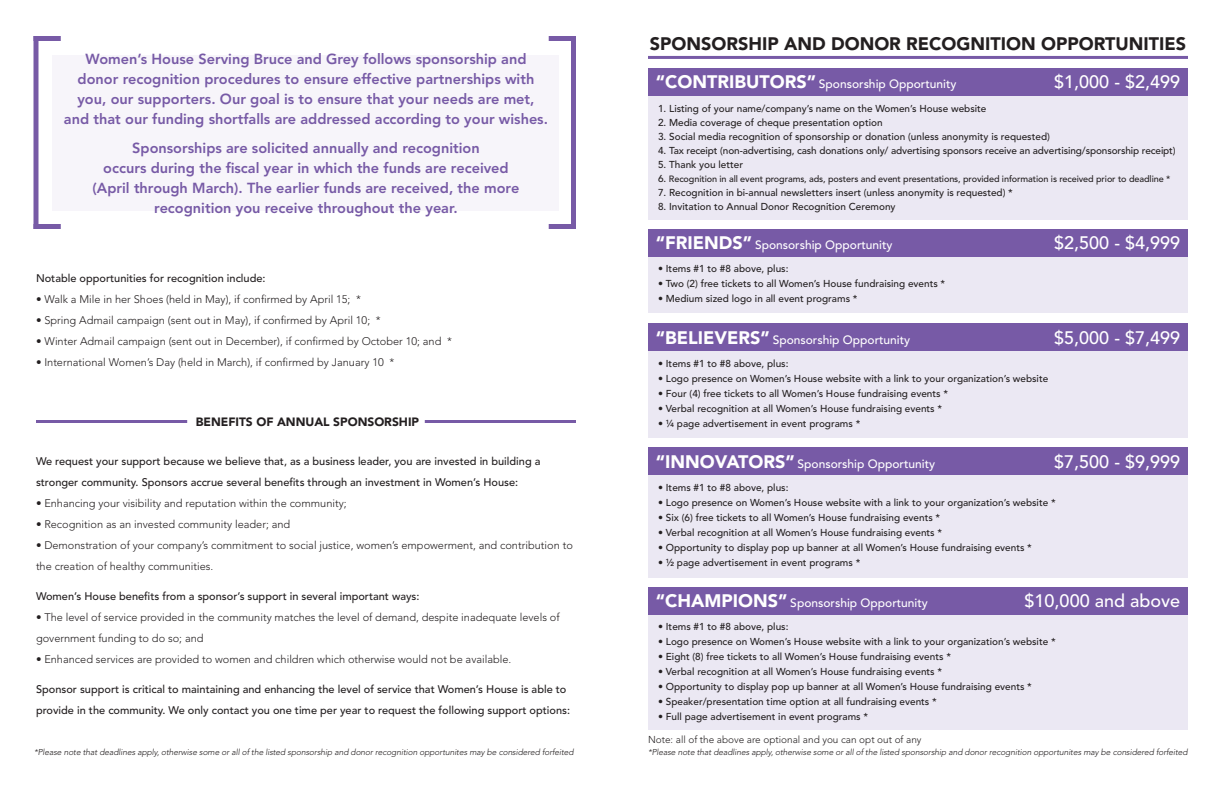
<style>
.page{position:relative;width:1224px;height:792px;background:#fff}
.page>*{position:absolute;margin:0;border:0;box-sizing:border-box;transform-origin:0 0}
.t1{font:500 18px "Avenir LT Std";color:#fff}
.t2{font:900 18px "Avenir LT Std";color:#231f20}
.t3{font:800 14.5px/20px "Avenir LT Std";color:#775aa6;text-align:center}
.t4{font:500 12px "Avenir LT Std";color:#fff}
.t5{font:900 12px "Avenir LT Std";color:#231f20}
.t6{font:300 11px/21px "Avenir LT Std";color:#231f20}
.t7{font:500 11px/21px "Avenir LT Std";color:#231f20}
.t8{font:500 10px "Avenir LT Std";color:#231f20}
.t9{font:300 10px "Avenir LT Std";color:#231f20}
.t10{font:500 9.1px "Avenir LT Std";letter-spacing:-.01em;color:#231f20}
.t11{font:italic 300 8.5px "Avenir LT Std";letter-spacing:-.01em;color:#231f20}
.s1{font-weight:900;font-size:18px}
.s2{font-size:10px}
</style>
<div class="page">
<div style="left:52px;top:55px;width:507px;height:155px;background:#f7f5fa"></div>
<div style="left:648px;top:614px;width:540px;height:116px;background:#ebe8f3"></div>
<div style="left:648px;top:95px;width:540px;height:125px;background:#ebe8f3"></div>
<div style="left:648px;top:351px;width:540px;height:87px;background:#ebe8f3"></div>
<div style="left:648px;top:475px;width:540px;height:102px;background:#ebe8f3"></div>
<div style="left:648px;top:256px;width:540px;height:57px;background:#ebe8f3"></div>
<div style="left:648px;top:587px;width:540px;height:27px;background:#775aa6"></div>
<div style="left:648px;top:68px;width:540px;height:27px;background:#775aa6"></div>
<div style="left:648px;top:448px;width:540px;height:27px;background:#775aa6"></div>
<div style="left:648px;top:324px;width:540px;height:27px;background:#775aa6"></div>
<div style="left:648px;top:229px;width:540px;height:27px;background:#775aa6"></div>
<hr style="left:648px;top:56px;width:540px;height:3px;background:#775aa6">
<hr style="left:34px;top:36px;width:4px;height:193px;background:#775aa6">
<div style="left:34px;top:224px;width:27px;height:5px;background:#775aa6"></div>
<div style="left:34px;top:36px;width:27px;height:5px;background:#775aa6"></div>
<div style="left:571px;top:36px;width:5px;height:193px;background:#775aa6"></div>
<div style="left:549px;top:36px;width:27px;height:5px;background:#775aa6"></div>
<div style="left:549px;top:224px;width:27px;height:5px;background:#775aa6"></div>
<hr style="left:36px;top:420px;width:151px;height:3px;background:#775aa6">
<hr style="left:425px;top:420px;width:151px;height:3px;background:#775aa6">
<p class="t3" style="left:64px;top:49px;width:486px">Women’s House Serving Bruce and Grey follows sponsorship and donor recognition procedures to ensure effective partnerships with you, our supporters. Our goal is to ensure that your needs are met, and that our funding shortfalls are addressed according to your wishes.</p>
<p class="t3" style="left:93px;top:138px;width:428px">Sponsorships are solicited annually and recognition<br>occurs during the fiscal year in which the funds are received (April through March). The earlier funds are received, the more recognition you receive throughout the year.</p>
<p class="t7" style="left:36px;top:268px;width:231px">Notable opportunities for recognition include:</p>
<p class="t6" style="left:36px;top:288px;width:327px">• Walk a Mile in her Shoes (held in May), if confirmed by April 15; *</p>
<p class="t6" style="left:36px;top:309px;width:346px">• Spring Admail campaign (sent out in May), if confirmed by April 10; *</p>
<p class="t6" style="left:36px;top:330px;width:418px">• Winter Admail campaign (sent out in December), if confirmed by October 10; and *</p>
<p class="t6" style="left:36px;top:351px;width:360px">• International Women’s Day (held in March), if confirmed by January 10 *</p>
<p class="t5" style="left:196px;top:414px;width:225px">BENEFITS OF ANNUAL SPONSORSHIP</p>
<p class="t7" style="left:36px;top:451px;width:506px">We request your support because we believe that, as a business leader, you are invested in building a stronger community. Sponsors accrue several benefits through an investment in Women’s House:</p>
<p class="t6" style="left:36px;top:492px;width:312px">• Enhancing your visibility and reputation within the community;</p>
<p class="t6" style="left:36px;top:513px;width:256px">• Recognition as an invested community leader; and</p>
<p class="t6" style="left:36px;top:534px;width:538px">• Demonstration of your company’s commitment to social justice, women’s empowerment, and contribution to the creation of healthy communities.</p>
<p class="t7" style="left:36px;top:586px;width:385px">Women’s House benefits from a sponsor’s support in several important ways:</p>
<p class="t6" style="left:36px;top:606px;width:525px">• The level of service provided in the community matches the level of demand, despite inadequate levels of government funding to do so; and</p>
<p class="t6" style="left:36px;top:648px;width:477px">• Enhanced services are provided to women and children which otherwise would not be available.</p>
<p class="t7" style="left:36px;top:679px;width:536px">Sponsor support is critical to maintaining and enhancing the level of service that Women’s House is able to provide in the community. We only contact you one time per year to request the following support options:</p>
<p class="t2" style="left:650px;top:32px;width:538px">SPONSORSHIP AND DONOR RECOGNITION OPPORTUNITIES</p>
<p class="t4" style="left:656px;top:77px;width:302px"><span class="s1">“CONTRIBUTORS”</span> Sponsorship Opportunity</p>
<p class="t1" style="left:1054px;top:71px;width:127px">$1,000 - $2,499</p>
<p class="t8" style="left:658px;top:102px;width:330px">1. Listing of your name/company’s name on the Women’s House website</p>
<p class="t8" style="left:658px;top:116px;width:226px">2. Media coverage of cheque presentation option</p>
<p class="t8" style="left:658px;top:130px;width:393px">3. Social media recognition of sponsorship or donation (unless anonymity is requested)</p>
<p class="t8" style="left:658px;top:144px;width:519px">4. Tax receipt (non-advertising, cash donations only/ advertising sponsors receive an advertising/sponsorship receipt)</p>
<p class="t8" style="left:658px;top:158px;width:87px">5. Thank you letter</p>
<p class="t10" style="left:658px;top:173px;width:514px"><span class="s2">6.</span> Recognition in all event programs, ads, posters and event presentations, provided information is received prior to deadline *</p>
<p class="t8" style="left:658px;top:186px;width:356px">7. Recognition in bi-annual newsletters insert (unless anonymity is requested) *</p>
<p class="t8" style="left:658px;top:200px;width:239px">8. Invitation to Annual Donor Recognition Ceremony</p>
<p class="t4" style="left:656px;top:238px;width:238px"><span class="s1">“FRIENDS”</span> Sponsorship Opportunity</p>
<p class="t8" style="left:658px;top:263px;width:132px">• Items #1 to #8 above, plus:</p>
<p class="t8" style="left:658px;top:278px;width:289px">• Two (2) free tickets to all Women’s House fundraising events *</p>
<p class="t8" style="left:658px;top:293px;width:201px">• Medium sized logo in all event programs *</p>
<p class="t4" style="left:656px;top:333px;width:256px"><span class="s1">“BELIEVERS”</span> Sponsorship Opportunity</p>
<p class="t1" style="left:1054px;top:232px;width:127px">$2,500 - $4,999</p>
<p class="t1" style="left:1054px;top:327px;width:127px">$5,000 - $7,499</p>
<p class="t8" style="left:658px;top:358px;width:132px">• Items #1 to #8 above, plus:</p>
<p class="t8" style="left:658px;top:373px;width:392px">• Logo presence on Women’s House website with a link to your organization’s website</p>
<p class="t8" style="left:658px;top:388px;width:291px">• Four (4) free tickets to all Women’s House fundraising events *</p>
<p class="t8" style="left:658px;top:403px;width:286px">• Verbal recognition at all Women’s House fundraising events *</p>
<p class="t8" style="left:658px;top:418px;width:204px">• ¼ page advertisement in event programs *</p>
<p class="t4" style="left:656px;top:457px;width:281px"><span class="s1">“INNOVATORS”</span> Sponsorship Opportunity</p>
<p class="t1" style="left:1054px;top:451px;width:127px">$7,500 - $9,999</p>
<p class="t8" style="left:658px;top:482px;width:132px">• Items #1 to #8 above, plus:</p>
<p class="t8" style="left:658px;top:497px;width:399px">• Logo presence on Women’s House website with a link to your organization’s website *</p>
<p class="t8" style="left:658px;top:512px;width:284px">• Six (6) free tickets to all Women’s House fundraising events *</p>
<p class="t8" style="left:658px;top:527px;width:286px">• Verbal recognition at all Women’s House fundraising events *</p>
<p class="t8" style="left:658px;top:542px;width:375px">• Opportunity to display pop up banner at all Women’s House fundraising events *</p>
<p class="t8" style="left:658px;top:557px;width:204px">• ½ page advertisement in event programs *</p>
<p class="t4" style="left:656px;top:596px;width:273px"><span class="s1">“CHAMPIONS”</span> Sponsorship Opportunity</p>
<p class="t1" style="left:1025px;top:590px;width:157px">$10,000 and above</p>
<p class="t8" style="left:658px;top:621px;width:132px">• Items #1 to #8 above, plus:</p>
<p class="t8" style="left:658px;top:636px;width:399px">• Logo presence on Women’s House website with a link to your organization’s website *</p>
<p class="t8" style="left:658px;top:651px;width:294px">• Eight (8) free tickets to all Women’s House fundraising events *</p>
<p class="t8" style="left:658px;top:666px;width:286px">• Verbal recognition at all Women’s House fundraising events *</p>
<p class="t8" style="left:658px;top:681px;width:375px">• Opportunity to display pop up banner at all Women’s House fundraising events *</p>
<p class="t8" style="left:658px;top:696px;width:280px">• Speaker/presentation time option at all fundraising events *</p>
<p class="t8" style="left:658px;top:711px;width:212px">• Full page advertisement in event programs *</p>
<p class="t9" style="left:648px;top:733px;width:275px">Note: all of the above are optional and you can opt out of any</p>
<p class="t11" style="left:34px;top:747px;width:541px">*Please note that deadlines apply, otherwise some or all of the listed sponsorship and donor recognition opportunites may be considered forfeited</p>
<p class="t11" style="left:648px;top:747px;width:541px">*Please note that deadlines apply, otherwise some or all of the listed sponsorship and donor recognition opportunites may be considered forfeited</p>
</div>
